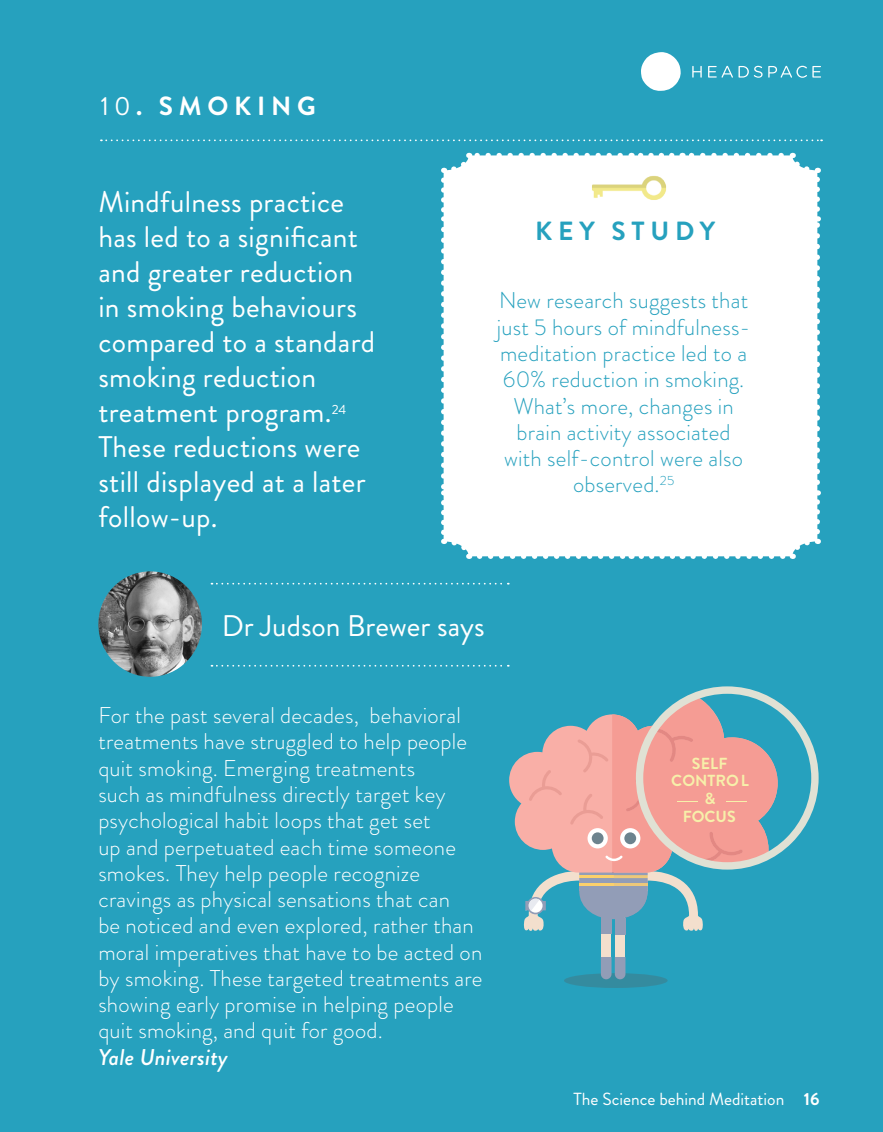
<style>
.page{position:relative;width:883px;height:1132px;background:#fff}
.page>*{position:absolute;margin:0;border:0;box-sizing:border-box;transform-origin:0 0}
.t1{font:29.75px/35px "Brandon Grotesque";letter-spacing:.01em;color:#fff}
.t2{font:700 26.25px "Brandon Grotesque";letter-spacing:.22em;color:#fff}
.t3{font:700 26.25px "Brandon Grotesque";letter-spacing:.22em;color:#26a1be}
.t4{font:300 22.75px/26.2px "Brandon Grotesque";letter-spacing:.01em;color:#fff}
.t5{font:300 22.75px/26.2px "Brandon Grotesque";letter-spacing:.01em;color:#26a1be;text-align:center}
.t6{font:italic 500 22.75px "Brandon Grotesque";letter-spacing:.01em;color:#fff}
.t7{font:17.5px "Brandon Grotesque";color:#fff}
.t8{font:700 15.92px/17.8px "Brandon Grotesque";color:#f7f0aa;text-align:center}
.t9{font:13.3px "Brandon Grotesque";color:#fff}
.s1{font-weight:400}
.s2{font-weight:700}
</style>
<div class="page">
<div style="left:0;top:0;width:883px;height:1131px;background:#26a1be"></div>
<svg style="left:692px;top:66px;width:10px;height:12px"></svg>
<svg style="left:708px;top:66px;width:25px;height:12px"></svg>
<svg style="left:739px;top:66px;width:82px;height:12px"></svg>
<svg style="left:641px;top:52px;width:40px;height:39px"></svg>
<div style="left:444px;top:155px;width:373px;height:401px;background:#fff"></div>
<svg style="left:815px;top:216px;width:5px;height:266px"></svg>
<svg style="left:787px;top:153px;width:33px;height:56px"></svg>
<svg style="left:682px;top:153px;width:99px;height:5px"></svg>
<svg style="left:631px;top:153px;width:41px;height:5px"></svg>
<svg style="left:441px;top:153px;width:179px;height:68px;background:#f1f9fb"></svg>
<svg style="left:441px;top:229px;width:5px;height:266px"></svg>
<svg style="left:441px;top:502px;width:33px;height:56px"></svg>
<svg style="left:480px;top:553px;width:152px;height:5px"></svg>
<svg style="left:641px;top:553px;width:42px;height:5px"></svg>
<div style="left:693px;top:490px;width:127px;height:68px;background:#fff"></div>
<img style="left:98px;top:571px;width:104px;height:105px">
<svg style="left:211px;top:582px;width:298px;height:2px"></svg>
<svg style="left:211px;top:664px;width:298px;height:2px"></svg>
<svg style="left:564px;top:972px;width:104px;height:15px"></svg>
<div style="left:616px;top:897px;width:9px;height:76px;background:#f3dfcd"></div>
<div style="left:601px;top:897px;width:10px;height:76px;background:#f3dfcd"></div>
<div style="left:601px;top:916px;width:10px;height:17px;background:#929db7"></div>
<div style="left:615px;top:917px;width:11px;height:17px;background:#929db7"></div>
<svg style="left:601px;top:956px;width:24px;height:22px"></svg>
<svg style="left:509px;top:686px;width:310px;height:244px"></svg>
<svg style="left:101px;top:139px;width:721px;height:2px"></svg>
<img style="left:587px;top:171px;width:83px;height:34px">
<p class="t2" style="left:100px;top:88px;width:217px"><span class="s1">10</span>. SMOKING</p>
<p class="t1" style="left:98px;top:184px;width:278px">Mindfulness practice has led to a significant and greater reduction in smoking behaviours compared to a standard smoking reduction treatment program.</p>
<p class="t9" style="left:332px;top:400px;width:16px">24</p>
<p class="t1" style="left:98px;top:429px;width:269px">These reductions were still displayed at a later follow-up.</p>
<p class="t3" style="left:535px;top:213px;width:181px">KEY STUDY</p>
<p class="t5" style="left:497px;top:287px;width:255px">New research suggests that just 5 hours of mindfulness&shy;meditation practice led to a<br>60% reduction in smoking.<br>What’s more, changes in brain activity associated with self-control were also observed.<sup>25</sup></p>
<p class="t1" style="left:222px;top:609px;width:264px">Dr Judson Brewer says</p>
<p class="t4" style="left:98px;top:702px;width:386px">For the past several decades, behavioral treatments have struggled to help people quit smoking. Emerging treatments<br>such as mindfulness directly target key psychological habit loops that get set<br>up and perpetuated each time someone smokes. They help people recognize cravings as physical sensations that can<br>be noticed and even explored, rather than moral imperatives that have to be acted on by smoking. These targeted treatments are showing early promise in helping people quit smoking, and quit for good.</p>
<p class="t6" style="left:98px;top:1040px;width:131px">Yale University</p>
<p class="t8" style="left:671px;top:754px;width:79px">SELF<br>CONTROL &amp;<br>FOCUS</p>
<p class="t7" style="left:574px;top:1086px;width:247px">The Science behind Meditation <span class="s2">16</span></p>
</div>
